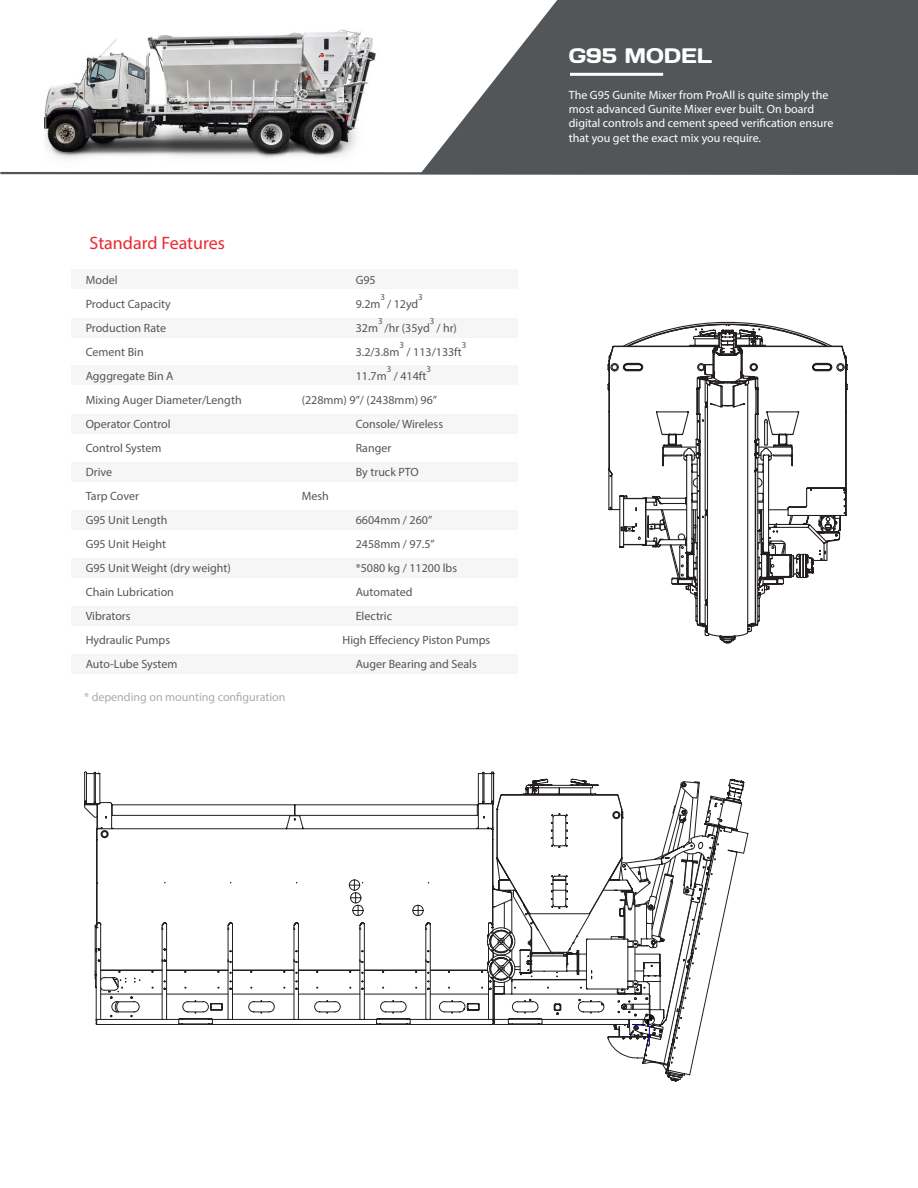
<style>
.page{position:relative;width:918px;height:1188px;background:#fff}
.page>*{position:absolute;margin:0;border:0;box-sizing:border-box;transform-origin:0 0}
.t1{font:21px "Days One";color:#fff}
.t2{font:18px "Myriad Pro";color:#ee262e}
.t3{font:12px "Myriad Pro";color:#535659}
.t4{font:12px/14.4px "Myriad Pro";color:#fff}
.t5{font:12px "Myriad Pro";color:#aaabac}
.t6{font:9px "Myriad Pro";color:#535659}
</style>
<div class="page">
<svg style="left:607px;top:321px;width:241px;height:323px"></svg>
<div style="left:557px;top:0;width:361px;height:171px;background:#535659"></div>
<hr style="left:570px;top:73px;width:93px;height:3px;background:#fff">
<svg style="left:422px;top:0;width:135px;height:171px"></svg>
<div style="left:72px;top:269px;width:446px;height:20px;background:#f5f6f5"></div>
<div style="left:72px;top:318px;width:446px;height:20px;background:#f5f6f5"></div>
<div style="left:72px;top:365px;width:446px;height:20px;background:#f5f6f5"></div>
<div style="left:72px;top:414px;width:446px;height:20px;background:#f5f6f5"></div>
<div style="left:72px;top:462px;width:446px;height:20px;background:#f5f6f5"></div>
<div style="left:72px;top:510px;width:446px;height:19px;background:#f5f6f5"></div>
<div style="left:72px;top:558px;width:446px;height:20px;background:#f5f6f5"></div>
<div style="left:72px;top:606px;width:446px;height:20px;background:#f5f6f5"></div>
<div style="left:72px;top:654px;width:446px;height:20px;background:#f5f6f5"></div>
<svg style="left:84px;top:771px;width:664px;height:311px"></svg>
<img style="left:44px;top:29px;width:332px;height:130px">
<svg style="left:0;top:171px;width:918px;height:4px;background:#7a7c7f"></svg>
<p class="t2" style="left:90px;top:232px;width:137px">Standard Features</p>
<p class="t3" style="left:86px;top:272px;width:33px">Model</p>
<p class="t3" style="left:356px;top:272px;width:22px">G95</p>
<p class="t3" style="left:86px;top:296px;width:87px">Product Capacity</p>
<p class="t3" style="left:356px;top:296px;width:26px">9.2m</p>
<p class="t6" style="left:381px;top:292px;width:6px">3</p>
<p class="t6" style="left:418px;top:292px;width:6px">3</p>
<p class="t3" style="left:387px;top:296px;width:33px">/ 12yd</p>
<p class="t6" style="left:378px;top:316px;width:6px">3</p>
<p class="t6" style="left:430px;top:316px;width:6px">3</p>
<p class="t3" style="left:86px;top:320px;width:82px">Production Rate</p>
<p class="t3" style="left:356px;top:320px;width:24px">32m</p>
<p class="t3" style="left:385px;top:320px;width:47px">/hr (35yd</p>
<p class="t3" style="left:436px;top:320px;width:22px">/ hr)</p>
<p class="t6" style="left:399px;top:340px;width:6px">3</p>
<p class="t6" style="left:462px;top:340px;width:6px">3</p>
<p class="t3" style="left:407px;top:344px;width:57px">/ 113/133ft</p>
<p class="t3" style="left:86px;top:344px;width:59px">Cement Bin</p>
<p class="t3" style="left:356px;top:344px;width:45px">3.2/3.8m</p>
<p class="t6" style="left:387px;top:364px;width:6px">3</p>
<p class="t6" style="left:427px;top:364px;width:6px">3</p>
<p class="t3" style="left:394px;top:368px;width:34px">/ 414ft</p>
<p class="t3" style="left:86px;top:368px;width:89px">Agggregate Bin A</p>
<p class="t3" style="left:356px;top:368px;width:32px">11.7m</p>
<p class="t3" style="left:86px;top:392px;width:157px">Mixing Auger Diameter/Length</p>
<p class="t3" style="left:302px;top:392px;width:137px">(228mm) 9”/ (2438mm) 96”</p>
<p class="t3" style="left:86px;top:416px;width:86px">Operator Control</p>
<p class="t3" style="left:356px;top:416px;width:89px">Console/ Wireless</p>
<p class="t3" style="left:86px;top:440px;width:77px">Control System</p>
<p class="t3" style="left:356px;top:440px;width:37px">Ranger</p>
<p class="t3" style="left:86px;top:464px;width:28px">Drive</p>
<p class="t3" style="left:356px;top:464px;width:65px">By truck PTO</p>
<p class="t3" style="left:86px;top:488px;width:55px">Tarp Cover</p>
<p class="t3" style="left:302px;top:488px;width:29px">Mesh</p>
<p class="t3" style="left:86px;top:512px;width:83px">G95 Unit Length</p>
<p class="t3" style="left:356px;top:512px;width:78px">6604mm / 260”</p>
<p class="t3" style="left:86px;top:536px;width:82px">G95 Unit Height</p>
<p class="t3" style="left:356px;top:536px;width:81px">2458mm / 97.5”</p>
<p class="t3" style="left:86px;top:560px;width:147px">G95 Unit Weight (dry weight)</p>
<p class="t3" style="left:356px;top:560px;width:103px">*5080 kg / 11200 lbs</p>
<p class="t3" style="left:86px;top:584px;width:90px">Chain Lubrication</p>
<p class="t3" style="left:356px;top:584px;width:58px">Automated</p>
<p class="t3" style="left:86px;top:608px;width:46px">Vibrators</p>
<p class="t3" style="left:356px;top:608px;width:38px">Electric</p>
<p class="t3" style="left:86px;top:632px;width:86px">Hydraulic Pumps</p>
<p class="t3" style="left:342px;top:632px;width:149px">High Effeciency Piston Pumps</p>
<p class="t3" style="left:86px;top:656px;width:93px">Auto-Lube System</p>
<p class="t3" style="left:356px;top:656px;width:123px">Auger Bearing and Seals</p>
<p class="t5" style="left:84px;top:689px;width:203px">* depending on mounting configuration</p>
<p class="t1" style="left:569px;top:42px;width:145px">G95 MODEL</p>
<p class="t4" style="left:569px;top:87px;width:266px">The G95 Gunite Mixer from ProAll is quite simply the most advanced Gunite Mixer ever built. On board digital controls and cement speed verification ensure that you get the exact mix you require.</p>
</div>
